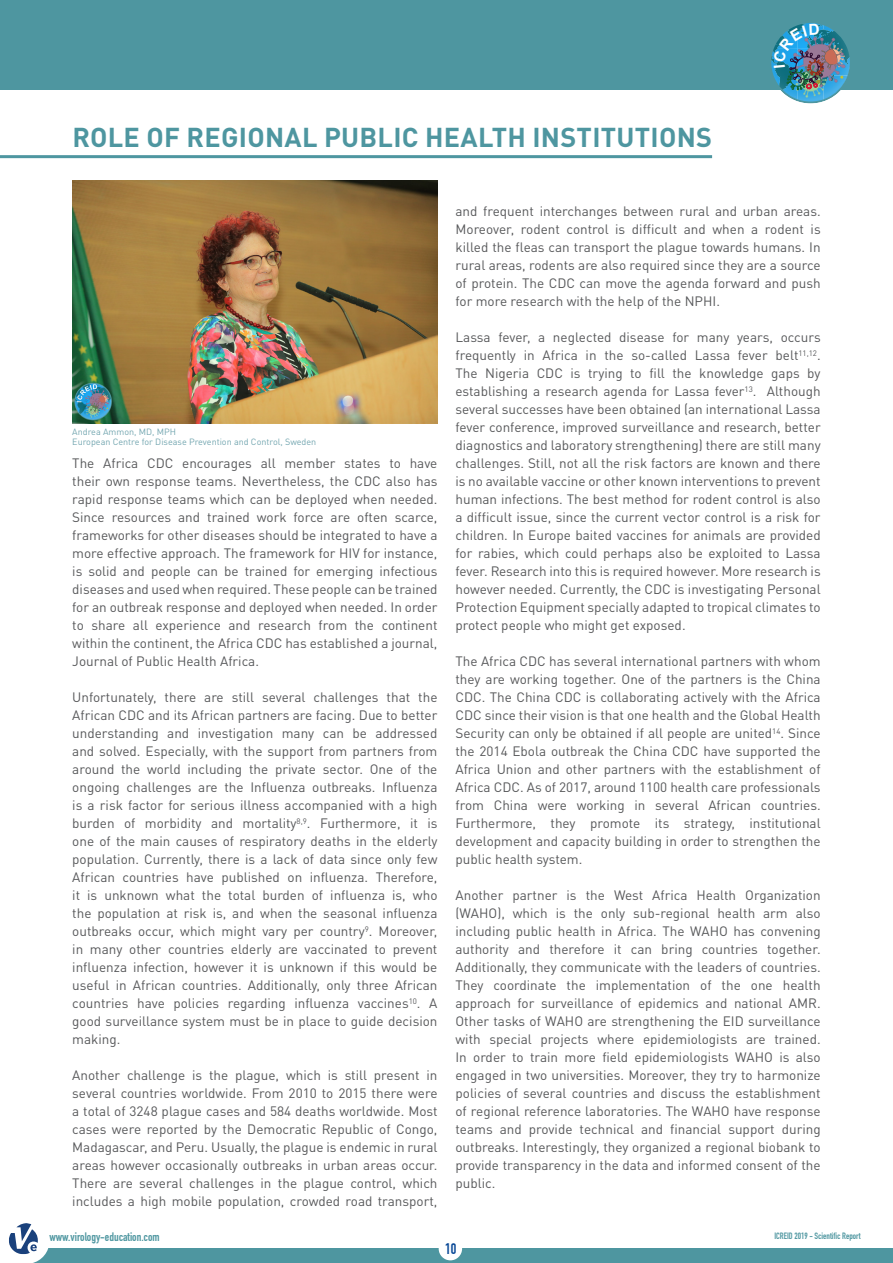
<style>
.page{position:relative;width:893px;height:1263px;background:#fff}
.page>*{position:absolute;margin:0;border:0;box-sizing:border-box;transform-origin:0 0}
._01_Page_title{font:700 27px "DINOT";letter-spacing:.01em;color:#4e96a0}
.t1{font:15px "DIN Engschrift";color:#094896}
._05_Enumeration{font:13.5px/18px "DINOT";color:#57585a;text-align:justify}
.t2{font:12px "DIN Engschrift";color:#4e96a0}
._05_Enumeration-2{font:9px "DINOT";color:#73a6b0}
.t3{font:9px "DIN Engschrift";color:#4e96a0}
</style>
<div class="page">
<div style="left:0;top:0;width:893px;height:90px;background:#4e96a0"></div>
<div style="left:0;top:1249px;width:893px;height:14px;background:#4e96a0"></div>
<div style="left:439px;top:1237px;width:23px;height:23px;background:#fff;border-radius:50%"></div>
<svg style="left:0;top:1223px;width:49px;height:40px"></svg>
<hr style="left:0;top:155px;width:712px;height:3px;background:#4e96a0">
<img style="left:72px;top:180px;width:365px;height:243px">
<img style="left:771px;top:23px;width:79px;height:79px">
<p class="_01_Page_title" style="left:72px;top:119px;width:641px">ROLE OF REGIONAL PUBLIC HEALTH INSTITUTIONS</p>
<p class="_05_Enumeration-2" style="left:72px;top:426px;width:105px">Andrea Ammon, MD, MPH</p>
<p class="_05_Enumeration-2" style="left:72px;top:437px;width:246px">European Centre for Disease Prevention and Control, Sweden</p>
<p class="_05_Enumeration" style="left:72px;top:454px;width:367px">The Africa CDC encourages all member states to have their own response teams. Nevertheless, the CDC also has rapid response teams which can be deployed when needed.<br>Since resources and trained work force are often scarce, frameworks for other diseases should be integrated to have a more effective approach. The framework for HIV for instance, is solid and people can be trained for emerging infectious diseases and used when required. These people can be trained for an outbreak response and deployed when needed. In order to share all experience and research from the continent within the continent, the Africa CDC has established a journal, Journal of Public Health Africa.</p>
<p class="_05_Enumeration" style="left:72px;top:688px;width:367px">Unfortunately, there are still several challenges that the African CDC and its African partners are facing. Due to better understanding and investigation many can be addressed and solved. Especially, with the support from partners from around the world including the private sector. One of the ongoing challenges are the Influenza outbreaks. Influenza is a risk factor for serious illness accompanied with a high burden of morbidity and mortality<sup>8,9</sup>. Furthermore, it is one of the main causes of respiratory deaths in the elderly population. Currently, there is a lack of data since only few African countries have published on influenza. Therefore, it is unknown what the total burden of influenza is, who the population at risk is, and when the seasonal influenza outbreaks occur, which might vary per country<sup>9</sup>. Moreover, in many other countries elderly are vaccinated to prevent influenza infection, however it is unknown if this would be useful in African countries. Additionally, only three African countries have policies regarding influenza vaccines<sup>10</sup>. A good surveillance system must be in place to guide decision making.</p>
<p class="_05_Enumeration" style="left:72px;top:1066px;width:367px">Another challenge is the plague, which is still present in several countries worldwide. From 2010 to 2015 there were a total of 3248 plague cases and 584 deaths worldwide. Most cases were reported by the Democratic Republic of Congo, Madagascar, and Peru. Usually, the plague is endemic in rural areas however occasionally outbreaks in urban areas occur.<br>There are several challenges in the plague control, which includes a high mobile population, crowded road transport,</p>
<p class="_05_Enumeration" style="left:455px;top:202px;width:367px">and frequent interchanges between rural and urban areas.<br>Moreover, rodent control is difficult and when a rodent is killed the fleas can transport the plague towards humans. In rural areas, rodents are also required since they are a source of protein. The CDC can move the agenda forward and push for more research with the help of the NPHI.</p>
<p class="_05_Enumeration" style="left:455px;top:328px;width:367px">Lassa fever, a neglected disease for many years, occurs frequently in Africa in the so-called Lassa fever belt<sup>11,12</sup>.<br>The Nigeria CDC is trying to fill the knowledge gaps by establishing a research agenda for Lassa fever<sup>13</sup>. Although several successes have been obtained (an international Lassa fever conference, improved surveillance and research, better diagnostics and laboratory strengthening) there are still many challenges. Still, not all the risk factors are known and there is no available vaccine or other known interventions to prevent human infections. The best method for rodent control is also a difficult issue, since the current vector control is a risk for children. In Europe baited vaccines for animals are provided for rabies, which could perhaps also be exploited to Lassa fever. Research into this is required however. More research is however needed. Currently, the CDC is investigating Personal Protection Equipment specially adapted to tropical climates to protect people who might get exposed.</p>
<p class="_05_Enumeration" style="left:455px;top:652px;width:367px">The Africa CDC has several international partners with whom they are working together. One of the partners is the China CDC. The China CDC is collaborating actively with the Africa CDC since their vision is that one health and the Global Health Security can only be obtained if all people are united<sup>14</sup>. Since the 2014 Ebola outbreak the China CDC have supported the Africa Union and other partners with the establishment of Africa CDC. As of 2017, around 1100 health care professionals from China were working in several African countries.<br>Furthermore, they promote its strategy, institutional development and capacity building in order to strengthen the public health system.</p>
<p class="_05_Enumeration" style="left:455px;top:886px;width:367px">Another partner is the West Africa Health Organization (WAHO), which is the only sub-regional health arm also including public health in Africa. The WAHO has convening authority and therefore it can bring countries together.<br>Additionally, they communicate with the leaders of countries.<br>They coordinate the implementation of the one health approach for surveillance of epidemics and national AMR.<br>Other tasks of WAHO are strengthening the EID surveillance with special projects where epidemiologists are trained.<br>In order to train more field epidemiologists WAHO is also engaged in two universities. Moreover, they try to harmonize policies of several countries and discuss the establishment of regional reference laboratories. The WAHO have response teams and provide technical and financial support during outbreaks. Interestingly, they organized a regional biobank to provide transparency in the data and informed consent of the public.</p>
<p class="t2" style="left:49px;top:1230px;width:112px">www.virology-education.com</p>
<p class="t3" style="left:774px;top:1230px;width:88px">ICREID 2019 - Scientific Report</p>
<p class="t1" style="left:445px;top:1240px;width:13px">10</p>
</div>
